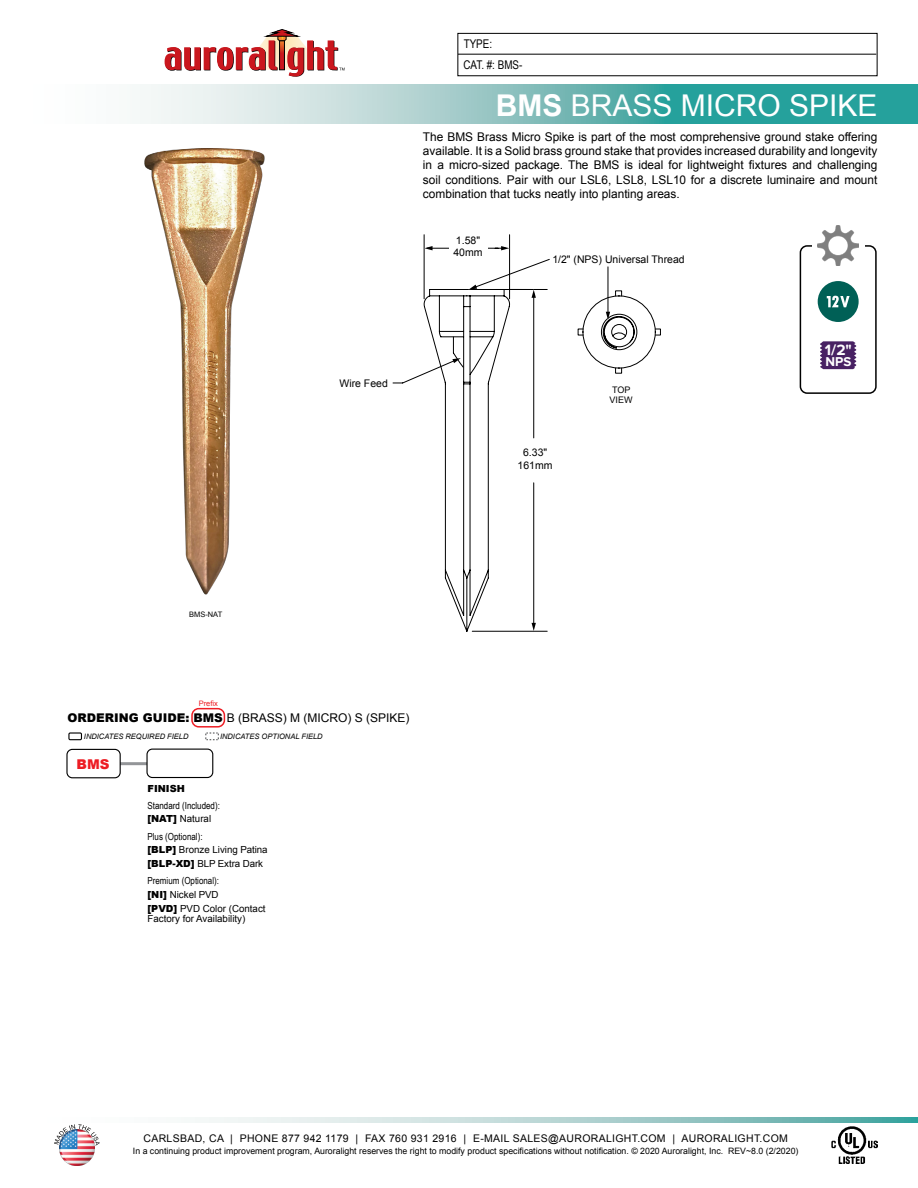
<style>
.page{position:relative;width:918px;height:1188px;background:#fff}
.page>*{position:absolute;margin:0;border:0;box-sizing:border-box;transform-origin:0 0}
.t1{font:30px "Arial";color:#fff}
.t2{font:700 15.45px "Proxima Nova";color:#fff}
.t3{font:900 13.5px "Arial";color:#ed1d24}
.t4{font:700 13.2px "Proxima Nova";color:#fff}
.t5{font:12px/14.4px "Arial";color:#000;text-align:justify}
.t6{font:12px "Arial Narrow";color:#000}
.t7{font:10.5px/13.5px "Arial";letter-spacing:.03em;color:#000;text-align:center}
.t8{font:10.5px "Arial";color:#000}
.t9{font:9.75px/13.8px "Arial";color:#000}
.t10{font:9.75px "Arial Narrow";color:#000}
.t11{font:900 9.75px "Arial";color:#000}
.t12{font:9px/10.8px "Arial";color:#000}
.t13{font:8.7px "Arial";color:#000}
.t14{font:italic 7.5px "Arial";color:#000}
.t15{font:7.5px "Arial";color:#000}
.t16{font:7.5px "Arial";color:#ed1d24}
.s1{font-weight:700}
.s2{font-weight:900}
</style>
<div class="page">
<svg style="left:195px;top:1117px;width:723px;height:6px;background:#acd2d0"></svg>
<div style="left:457px;top:33px;width:421px;height:43px;border:1px solid #000"></div>
<hr style="left:458px;top:54px;width:418px;height:1px;background:#000">
<svg style="left:165px;top:29px;width:180px;height:48px"></svg>
<img style="left:59px;top:1146px;width:36px;height:20px">
<svg style="left:54px;top:1124px;width:46px;height:22px"></svg>
<img style="left:832px;top:1127px;width:46px;height:37px">
<svg style="left:140px;top:84px;width:778px;height:39px;background:#80c2bf"></svg>
<div style="left:800px;top:245px;width:77px;height:149px;border:2px solid #000;border-radius:7px"></div>
<div style="left:812px;top:235px;width:53px;height:41px;background:#fff"></div>
<img style="left:818px;top:226px;width:40px;height:40px">
<hr style="left:79px;top:762px;width:119px;height:3px;background:#939598">
<div style="left:67px;top:749px;width:53px;height:29px;background:#fff;border-radius:5px"></div>
<div style="left:66px;top:749px;width:55px;height:29px;border:1px solid #000;border-radius:5px"></div>
<div style="left:68px;top:732px;width:14px;height:8px;border:1px solid #000"></div>
<svg style="left:205px;top:732px;width:14px;height:9px"></svg>
<div style="left:191px;top:708px;width:34px;height:20px;border:2px solid #ed1d24;border-radius:7px"></div>
<svg style="left:818px;top:281px;width:41px;height:41px"></svg>
<img style="left:144px;top:148px;width:121px;height:447px">
<hr style="left:427px;top:248px;width:71px;height:1px;background:#000">
<hr style="left:424px;top:235px;width:1px;height:64px;background:#000">
<hr style="left:509px;top:235px;width:1px;height:64px;background:#000">
<div style="left:449px;top:234px;width:38px;height:29px;background:#fff"></div>
<svg style="left:495px;top:246px;width:14px;height:4px"></svg>
<svg style="left:424px;top:246px;width:9px;height:4px"></svg>
<div style="left:147px;top:749px;width:66px;height:29px;background:#fff;border-radius:5px"></div>
<div style="left:146px;top:749px;width:67px;height:29px;border:1px solid #000;border-radius:5px"></div>
<div style="left:615px;top:368px;width:7px;height:6px;border:1px solid #000"></div>
<svg style="left:392px;top:259px;width:158px;height:373px"></svg>
<svg style="left:578px;top:291px;width:83px;height:78px"></svg>
<hr style="left:608px;top:267px;width:1px;height:46px;background:#000">
<svg style="left:820px;top:341px;width:36px;height:28px"></svg>
<p class="t6" style="left:464px;top:35px;width:30px">TYPE:</p>
<p class="t6" style="left:464px;top:56px;width:60px">CAT. #: BMS-</p>
<h1 class="t1" style="left:496px;top:85px;width:383px"><span class="s1">BMS</span> BRASS MICRO SPIKE</h1>
<p class="t5" style="left:423px;top:129px;width:456px">The BMS Brass Micro Spike is part of the most comprehensive ground stake offering available. It is a Solid brass ground stake that provides increased durability and longevity in a micro-sized package. The BMS is ideal for lightweight fixtures and challenging soil conditions. Pair with our LSL6, LSL8, LSL10 for a discrete luminaire and mount combination that tucks neatly into planting areas.</p>
<p class="t8" style="left:339px;top:376px;width:50px">Wire Feed</p>
<p class="t7" style="left:453px;top:235px;width:31px;line-height:12px;text-align:left">1.58"<br>40mm</p>
<p class="t8" style="left:552px;top:252px;width:134px">1/2" (NPS) Universal Thread</p>
<p class="t7" style="left:518px;top:445px;width:37px">6.33"<br>161mm</p>
<p class="t12" style="left:610px;top:384px;width:25px">TOP<br>VIEW</p>
<p class="t15" style="left:189px;top:610px;width:35px">BMS-NAT</p>
<p class="t16" style="left:199px;top:699px;width:21px">Prefix</p>
<p class="t5" style="left:68px;top:711px;width:343px"><span class="s2">ORDERING GUIDE: BMS</span> B (BRASS) M (MICRO) S (SPIKE)</p>
<p class="t14" style="left:84px;top:732px;width:106px">INDICATES REQUIRED FIELD</p>
<p class="t14" style="left:220px;top:732px;width:104px">INDICATES OPTIONAL FIELD</p>
<p class="t3" style="left:77px;top:754px;width:34px">BMS</p>
<p class="t11" style="left:148px;top:781px;width:39px">FINISH</p>
<p class="t10" style="left:148px;top:798px;width:74px">Standard (Included):</p>
<p class="t9" style="left:148px;top:812px;width:65px"><span class="s2">[NAT]</span> Natural</p>
<p class="t10" style="left:148px;top:829px;width:57px">Plus (Optional):</p>
<p class="t9" style="left:148px;top:843px;width:122px"><span class="s2">[BLP]</span> Bronze Living Patina <span class="s2">[BLP-XD]</span> BLP Extra Dark</p>
<p class="t10" style="left:148px;top:874px;width:73px">Premium (Optional):</p>
<p class="t9" style="left:148px;top:888px;width:120px"><span class="s2">[NI]</span> Nickel PVD<br><span class="s2">[PVD]</span> PVD Color (Contact</p>
<p class="t9" style="left:148px;top:912px;width:99px">Factory for Availability)</p>
<p class="t2" style="left:825px;top:341px;width:29px">1/2"</p>
<p class="t4" style="left:825px;top:354px;width:27px">NPS</p>
<p class="t7" style="left:144px;top:1132px;width:646px">CARLSBAD, CA | PHONE 877 942 1179 | FAX 760 931 2916 | E-MAIL SALES@AURORALIGHT.COM | AURORALIGHT.COM</p>
<p class="t13" style="left:133px;top:1145px;width:667px">In a continuing product improvement program, Auroralight reserves the right to modify product specifications without notification. © 2020 Auroralight, Inc. REV~8.0 (2/2020)</p>
</div>
